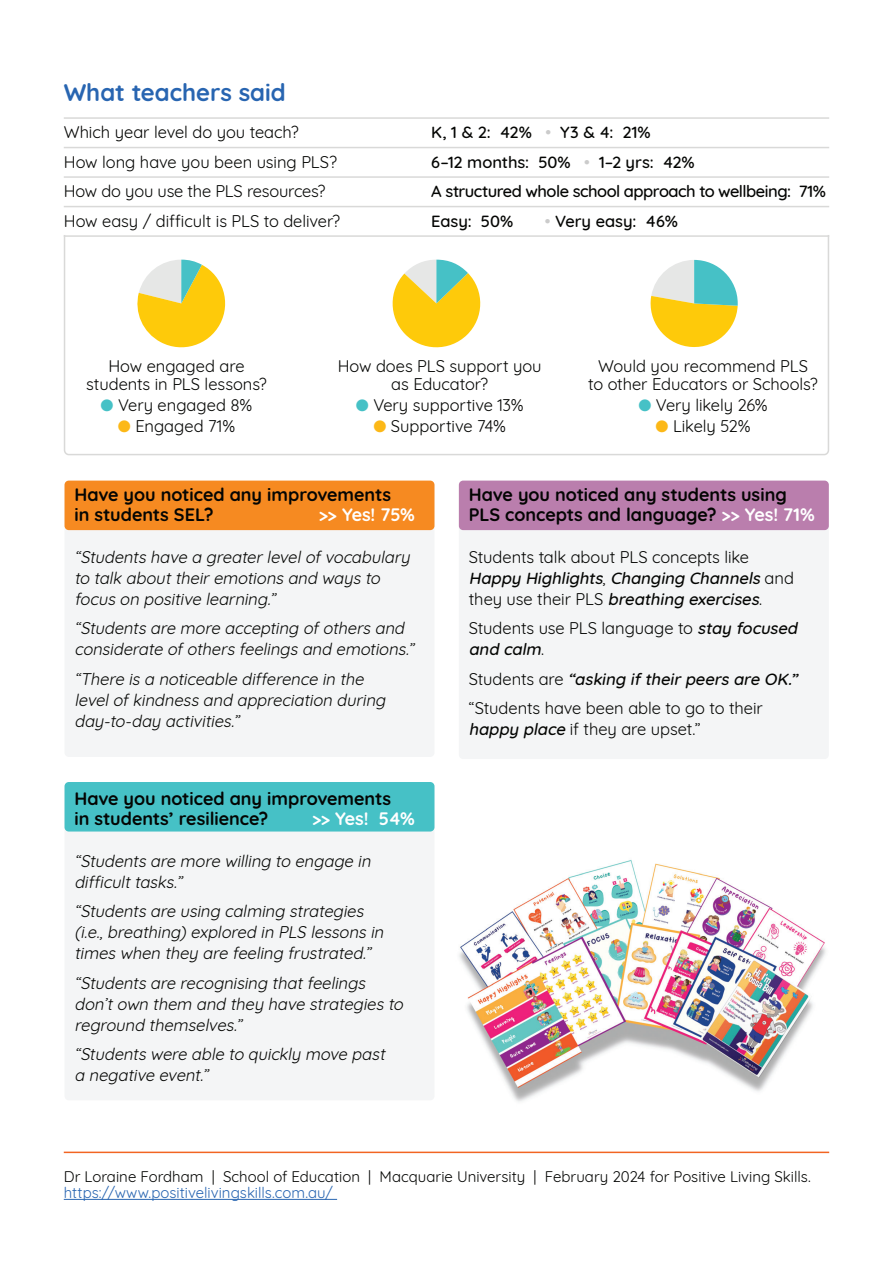
<style>
.page{position:relative;width:893px;height:1263px;background:#fff}
.page>*{position:absolute;margin:0;border:0;box-sizing:border-box;transform-origin:0 0}
.t1{font:700 24px "Quicksand";color:#2865b1}
.t2{font:700 18px/19.5px "Quicksand";color:#040503}
.t3{font:700 18px "Quicksand";letter-spacing:-.03em;color:#fff}
.t4{font:italic 16.5px/21px "Quicksand";color:#040503}
.t5{font:16.5px/21px "Quicksand";letter-spacing:-.005em;color:#040503}
.t6{font:500 16.5px "Quicksand";letter-spacing:-.025em;color:#040503}
.t7{font:500 16.5px "Quicksand";letter-spacing:-.005em;color:#040503}
.t8{font:500 16.5px "Quicksand";color:#040503}
.t9{font:15px "Quicksand";color:#040503}
.t10{font:15px "Quicksand";color:#2865b1}
.s1{color:#cbcbcb}
.s2{color:#46c1c6}
.s3{color:#fcb817}
.s4{color:#fff}
.s5{font-weight:500;font-style:italic}
</style>
<div class="page">
<div style="left:65px;top:482px;width:369px;height:275px;background:#f4f5f6;border-radius:4px"></div>
<svg style="left:63px;top:235px;width:767px;height:221px"></svg>
<div style="left:459px;top:482px;width:370px;height:277px;background:#f4f5f6;border-radius:4px"></div>
<div style="left:65px;top:783px;width:369px;height:317px;background:#f4f5f6;border-radius:4px"></div>
<div style="left:65px;top:481px;width:369px;height:49px;background:#f68a21;border-radius:4px"></div>
<div style="left:459px;top:481px;width:370px;height:49px;background:#ba7ead;border-radius:4px"></div>
<div style="left:65px;top:782px;width:369px;height:49px;background:#46c1c6;border-radius:4px"></div>
<hr style="left:64px;top:117px;width:765px;height:2px;background:#d9d9d8">
<hr style="left:64px;top:147px;width:765px;height:1px;background:#d9d9d8">
<hr style="left:64px;top:176px;width:765px;height:2px;background:#d9d9d8">
<hr style="left:64px;top:206px;width:765px;height:1px;background:#d9d9d8">
<hr style="left:64px;top:235px;width:765px;height:2px;background:#d9d9d8">
<hr style="left:64px;top:1151px;width:765px;height:2px;background:#f26522">
<hr style="left:64px;top:1199px;width:273px;height:1px;background:#2865b1">
<svg style="left:134px;top:260px;width:97px;height:93px"></svg>
<svg style="left:388px;top:260px;width:97px;height:92px"></svg>
<svg style="left:649px;top:260px;width:89px;height:88px"></svg>
<img style="left:459px;top:860px;width:367px;height:242px">
<h1 class="t1" style="left:64px;top:73px;width:224px">What teachers said</h1>
<p class="t5" style="left:64px;top:120px;width:237px">Which year level do you teach?</p>
<p class="t6" style="left:431px;top:119px;width:221px">K, 1 &amp; 2: 42% <span class="s1">•</span> Y3 &amp; 4: 21%</p>
<p class="t5" style="left:64px;top:150px;width:275px">How long have you been using PLS?</p>
<p class="t7" style="left:431px;top:149px;width:265px">6–12 months: 50% <span class="s1">•</span> 1–2 yrs: 42%</p>
<p class="t5" style="left:64px;top:179px;width:263px">How do you use the PLS resources?</p>
<p class="t6" style="left:431px;top:178px;width:396px">A structured whole school approach to wellbeing: 71%</p>
<p class="t5" style="left:64px;top:209px;width:278px">How easy / difficult is PLS to deliver?</p>
<p class="t6" style="left:431px;top:208px;width:83px">Easy: 50%</p>
<p class="t8" style="left:545px;top:208px;width:135px"><span class="s1">•</span> Very easy: 46%</p>
<p class="t5" style="left:86px;top:355px;width:182px;line-height:18px;text-align:center">How engaged are students in PLS lessons?</p>
<p class="t5" style="left:101px;top:393px;width:153px"><span class="s2">●</span> Very engaged 8%</p>
<p class="t5" style="left:118px;top:414px;width:119px"><span class="s3">●</span> Engaged 71%</p>
<p class="t5" style="left:338px;top:355px;width:206px;line-height:18px;text-align:center">How does PLS support you as Educator?</p>
<p class="t5" style="left:356px;top:393px;width:169px"><span class="s2">●</span> Very supportive 13%</p>
<p class="t5" style="left:373px;top:414px;width:134px"><span class="s3">●</span> Supportive 74%</p>
<p class="t5" style="left:588px;top:355px;width:231px;line-height:18px;text-align:center">Would you recommend PLS<br>to other Educators or Schools?</p>
<p class="t5" style="left:638px;top:393px;width:131px"><span class="s2">●</span> Very likely 26%</p>
<p class="t5" style="left:655px;top:414px;width:97px"><span class="s3">●</span> Likely 52%</p>
<p class="t2" style="left:74px;top:484px;width:318px">Have you noticed any improvements in students SEL?</p>
<p class="t3" style="left:319px;top:499px;width:98px">&gt;&gt; Yes! 75%</p>
<p class="t4" style="left:74px;top:545px;width:341px">“Students have a greaterlevelofvocabulary to talk abouttheiremotions and ways to focus on positive learning.”</p>
<p class="t4" style="left:74px;top:616px;width:345px">“Students are more accepting ofothers and considerate ofothers feelings and emotions.”</p>
<p class="t4" style="left:74px;top:667px;width:316px">“There is a noticeable difference in the levelofkindness and appreciation during day-to-day activities.”</p>
<p class="t2" style="left:74px;top:788px;width:318px">Have you noticed any improvements in students’ resilience?</p>
<p class="t3" style="left:312px;top:803px;width:104px">&gt;&gt; Yes! 54%</p>
<p class="t4" style="left:74px;top:849px;width:302px">“Students are more willing to engage in difficulttasks.”</p>
<p class="t4" style="left:74px;top:899px;width:314px">“Students are using calming strategies (i.e.,breathing)explored in PLS lessons in times when they are feeling frustrated.”</p>
<p class="t4" style="left:74px;top:971px;width:334px">“Students are recognising thatfeelings don’town them and they have strategies to reground themselves.”</p>
<p class="t4" style="left:74px;top:1042px;width:316px">“Students were able to quickly move past a negative event.”</p>
<p class="t2" style="left:469px;top:484px;width:347px">Have you noticed any students using<br>PLS concepts and language? <span class="s4">&gt;&gt; Yes! 71%</span></p>
<p class="t5" style="left:469px;top:545px;width:327px">Students talk about PLS concepts like<br><span class="s5">Happy Highlights</span>, <span class="s5">Changing Channels</span> a n d t h e y u s e t h e i r P L S <span class="s5">breathing exercises</span>.</p>
<p class="t5" style="left:469px;top:616px;width:334px">Students use PLS language to <span class="s5">stay focused and calm</span>.</p>
<p class="t5" style="left:469px;top:662px;width:335px;line-height:29.5px">S t u d e n t s a r e <span class="s5">“asking iftheirpeers are OK.” </span>“Students have been able to go to their</p>
<p class="t5" style="left:469px;top:717px;width:233px"><span class="s5">happy place</span> if they are upset.”</p>
<p class="t9" style="left:64px;top:1165px;width:749px">Dr Loraine Fordham | School of Education | Macquarie University | February 2024 for Positive Living Skills.</p>
<p class="t10" style="left:64px;top:1181px;width:271px">https://www.positivelivingskills.com.au/</p>
</div>
